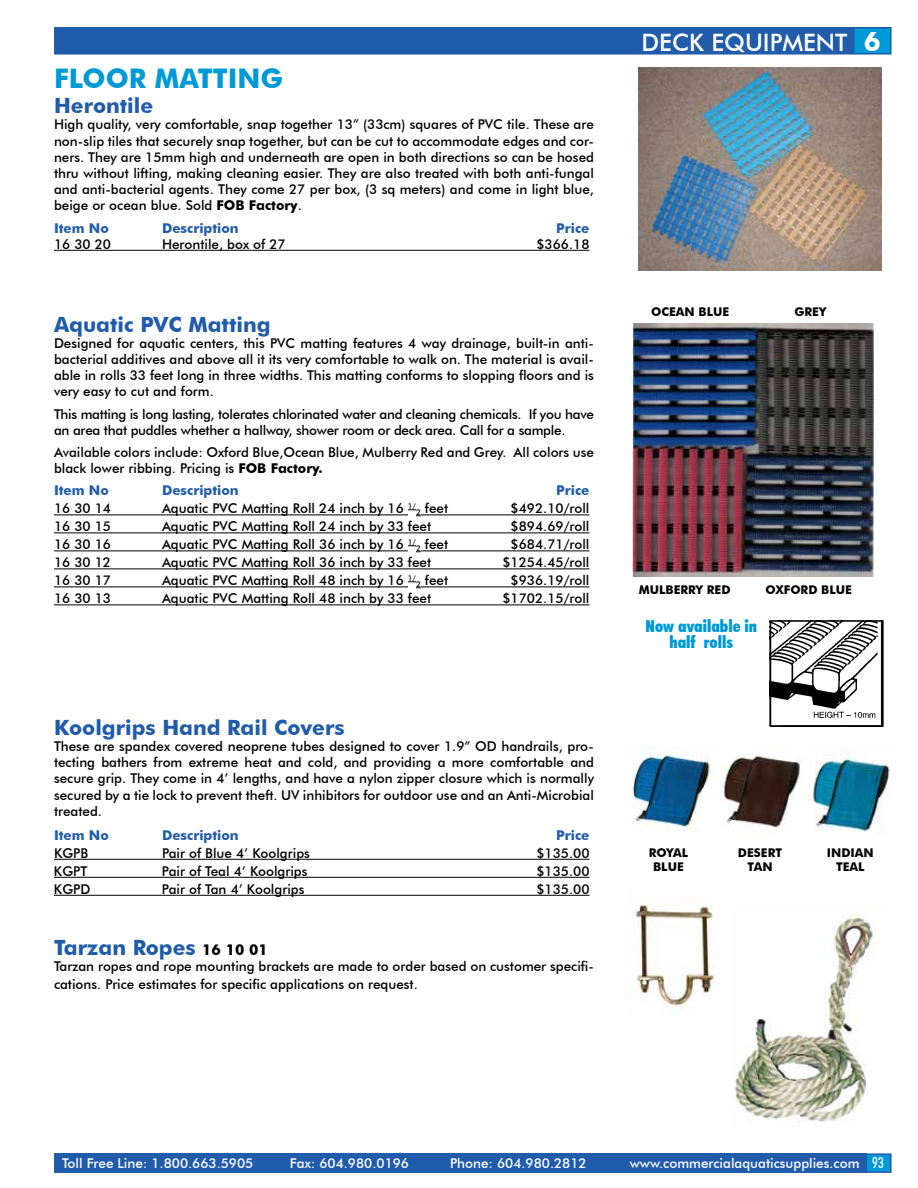
<style>
.page{position:relative;width:918px;height:1188px;background:#fff}
.page>*{position:absolute;margin:0;border:0;box-sizing:border-box;transform-origin:0 0}
.t1{font:700 27px "Futura BT";color:#0099d8}
.t2{font:500 24px "Futura BT";color:#fff}
.t3{font:700 21px "Futura BT";color:#205caa}
.t4{font:900 condensed 16.5px/16.5px "Futura BT";color:#0099d8;text-align:center}
.t5{font:500 13.5px/16.2px "Futura BT";color:#000;text-align:justify}
.t6{font:500 13.5px/16.2px "Futura BT";letter-spacing:-.02em;color:#000}
.t7{font:500 13.5px "Futura BT";color:#fff}
.t8{font:700 13.5px "Futura BT";color:#205caa}
.t9{font:700 12px/14.4px "Futura BT";color:#000;text-align:center}
.s1{font-weight:700}
.s2{font-size:15px;color:#000}
.s3{font-weight:700;font-size:27px}
.s4{font-stretch:condensed;font-size:15px}
</style>
<div class="page">
<div style="left:54px;top:1153px;width:812px;height:20px;background:#205caa"></div>
<div style="left:866px;top:1153px;width:26px;height:20px;background:#0099d8;border:2px solid #205caa"></div>
<div style="left:854px;top:28px;width:37px;height:26px;background:#0099d8"></div>
<div style="left:853px;top:27px;width:39px;height:28px;border:2px solid #205caa"></div>
<div style="left:54px;top:27px;width:800px;height:28px;background:#205caa;border:2px solid #205caa"></div>
<hr style="left:54px;top:250px;width:536px;height:1px;background:#000">
<hr style="left:54px;top:514px;width:354px;height:1px;background:#000">
<svg style="left:408px;top:509px;width:13px;height:7px"></svg>
<hr style="left:421px;top:514px;width:168px;height:1px;background:#000">
<hr style="left:54px;top:532px;width:536px;height:1px;background:#000">
<hr style="left:54px;top:550px;width:354px;height:1px;background:#000">
<svg style="left:408px;top:545px;width:13px;height:7px"></svg>
<hr style="left:421px;top:550px;width:168px;height:1px;background:#000">
<hr style="left:54px;top:568px;width:536px;height:1px;background:#000">
<hr style="left:54px;top:586px;width:354px;height:1px;background:#000">
<svg style="left:408px;top:581px;width:13px;height:7px"></svg>
<hr style="left:421px;top:586px;width:168px;height:1px;background:#000">
<hr style="left:54px;top:604px;width:536px;height:1px;background:#000">
<hr style="left:54px;top:859px;width:536px;height:1px;background:#000">
<hr style="left:54px;top:877px;width:536px;height:1px;background:#000">
<hr style="left:54px;top:895px;width:536px;height:1px;background:#000">
<img style="left:633px;top:324px;width:241px;height:252px">
<img style="left:769px;top:620px;width:112px;height:105px">
<div style="left:770px;top:620px;width:114px;height:107px;border:2px solid #000"></div>
<img style="left:638px;top:68px;width:243px;height:203px">
<img style="left:735px;top:914px;width:140px;height:208px">
<img style="left:627px;top:897px;width:87px;height:117px">
<img style="left:632px;top:746px;width:85px;height:86px">
<img style="left:719px;top:755px;width:81px;height:74px">
<img style="left:813px;top:749px;width:78px;height:83px">
<h1 class="t1" style="left:54px;top:62px;width:231px">FLOOR MATTING</h1>
<h3 class="t3" style="left:54px;top:93px;width:101px">Herontile</h3>
<p class="t5" style="left:54px;top:116px;width:542px">High quality, very comfortable, snap together 13” (33cm) squares of PVC tile. These are non-slip tiles that securely snap together, but can be cut to accommodate edges and cor&shy;ners. They are 15mm high and underneath are open in both directions so can be hosed thru without lifting, making cleaning easier. They are also treated with both anti-fungal and anti-bacterial agents. They come 27 per box, (3 sq meters) and come in light blue, beige or ocean blue. Sold <span class="s1">FOB Factory</span>.</p>
<p class="t8" style="left:54px;top:220px;width:56px">Item No</p>
<p class="t8" style="left:162px;top:220px;width:78px">Description</p>
<p class="t8" style="left:556px;top:220px;width:35px">Price</p>
<p class="t5" style="left:54px;top:236px;width:59px">16 30 20</p>
<p class="t5" style="left:162px;top:236px;width:125px">Herontile, box of 27</p>
<p class="t5" style="left:537px;top:236px;width:55px">$366.18</p>
<h3 class="t3" style="left:54px;top:311px;width:218px">Aquatic PVC Matting</h3>
<p class="t5" style="left:54px;top:335px;width:542px">Designed for aquatic centers, this PVC matting features 4 way drainage, built-in anti&shy;bacterial additives and above all it its very comfortable to walk on. The material is avail&shy;able in rolls 33 feet long in three widths. This matting conforms to slopping floors and is very easy to cut and form.</p>
<p class="t6" style="left:54px;top:406px;width:541px">This matting is long lasting, tolerates chlorinated water and cleaning chemicals. If you have an area that puddles whether a hallway, shower room or deck area. Call for a sample.</p>
<p class="t5" style="left:54px;top:444px;width:542px">Available colors include: Oxford Blue,Ocean Blue, Mulberry Red and Grey. All colors use black lower ribbing. Pricing is <span class="s1">FOB Factory.</span></p>
<p class="t8" style="left:54px;top:482px;width:56px">Item No</p>
<p class="t8" style="left:162px;top:482px;width:78px">Description</p>
<p class="t8" style="left:556px;top:482px;width:35px">Price</p>
<p class="t5" style="left:54px;top:500px;width:59px">16 30 14</p>
<p class="t5" style="left:162px;top:500px;width:288px">Aquatic PVC Matting Roll 24 inch by 16 <sup>1/</sup><sub>2</sub> feet</p>
<p class="t5" style="left:511px;top:500px;width:80px">$492.10/roll</p>
<p class="t5" style="left:54px;top:518px;width:59px">16 30 15</p>
<p class="t5" style="left:162px;top:518px;width:271px">Aquatic PVC Matting Roll 24 inch by 33 feet</p>
<p class="t5" style="left:511px;top:518px;width:80px">$894.69/roll</p>
<p class="t5" style="left:54px;top:536px;width:59px">16 30 16</p>
<p class="t5" style="left:162px;top:536px;width:288px">Aquatic PVC Matting Roll 36 inch by 16 <sup>1/</sup><sub>2</sub> feet</p>
<p class="t5" style="left:511px;top:536px;width:80px">$684.71/roll</p>
<p class="t5" style="left:54px;top:554px;width:59px">16 30 12</p>
<p class="t5" style="left:162px;top:554px;width:271px">Aquatic PVC Matting Roll 36 inch by 33 feet</p>
<p class="t5" style="left:503px;top:554px;width:88px">$1254.45/roll</p>
<p class="t5" style="left:54px;top:572px;width:59px">16 30 17</p>
<p class="t5" style="left:162px;top:572px;width:288px">Aquatic PVC Matting Roll 48 inch by 16 <sup>1/</sup><sub>2</sub> feet</p>
<p class="t5" style="left:511px;top:572px;width:80px">$936.19/roll</p>
<p class="t5" style="left:54px;top:590px;width:59px">16 30 13</p>
<p class="t5" style="left:162px;top:590px;width:271px">Aquatic PVC Matting Roll 48 inch by 33 feet</p>
<p class="t5" style="left:503px;top:590px;width:88px">$1702.15/roll</p>
<h3 class="t3" style="left:54px;top:715px;width:292px">Koolgrips Hand Rail Covers</h3>
<p class="t5" style="left:54px;top:738px;width:542px">These are spandex covered neoprene tubes designed to cover 1.9” OD handrails, pro&shy;tecting bathers from extreme heat and cold, and providing a more comfortable and secure grip. They come in 4’ lengths, and have a nylon zipper closure which is normally secured by a tie lock to prevent theft. UV inhibitors for outdoor use and an Anti-Microbial treated.</p>
<p class="t8" style="left:54px;top:827px;width:56px">Item No</p>
<p class="t8" style="left:162px;top:827px;width:78px">Description</p>
<p class="t8" style="left:556px;top:827px;width:35px">Price</p>
<p class="t5" style="left:54px;top:845px;width:36px">KGPB</p>
<p class="t5" style="left:162px;top:845px;width:149px">Pair of Blue 4’ Koolgrips</p>
<p class="t5" style="left:537px;top:845px;width:55px">$135.00</p>
<p class="t5" style="left:54px;top:863px;width:35px">KGPT</p>
<p class="t5" style="left:162px;top:863px;width:147px">Pair of Teal 4’ Koolgrips</p>
<p class="t5" style="left:537px;top:863px;width:55px">$135.00</p>
<p class="t5" style="left:54px;top:881px;width:38px">KGPD</p>
<p class="t5" style="left:162px;top:881px;width:144px">Pair of Tan 4’ Koolgrips</p>
<p class="t5" style="left:537px;top:881px;width:55px">$135.00</p>
<h3 class="t3" style="left:54px;top:935px;width:215px">Tarzan Ropes <span class="s2">16 10 01</span></h3>
<p class="t5" style="left:54px;top:957px;width:541px;line-height:18px">Tarzan ropes and rope mounting brackets are made to order based on customer specifi&shy;cations. Price estimates for specific applications on request.</p>
<h2 class="t2" style="left:642px;top:28px;width:241px">DECK EQUIPMENT <span class="s3">6</span></h2>
<p class="t9" style="left:651px;top:304px;width:79px">OCEAN BLUE</p>
<p class="t9" style="left:795px;top:304px;width:33px">GREY</p>
<p class="t9" style="left:639px;top:583px;width:93px">MULBERRY RED</p>
<p class="t9" style="left:766px;top:583px;width:88px">OXFORD BLUE</p>
<p class="t4" style="left:646px;top:618px;width:113px">Now available in half rolls</p>
<p class="t9" style="left:649px;top:845px;width:41px">ROYAL<br>BLUE</p>
<p class="t9" style="left:738px;top:845px;width:46px">DESERT<br>TAN</p>
<p class="t9" style="left:827px;top:845px;width:48px">INDIAN<br>TEAL</p>
<p class="t7" style="left:62px;top:1155px;width:193px">Toll Free Line: 1.800.663.5905</p>
<p class="t7" style="left:290px;top:1155px;width:121px">Fax: 604.980.0196</p>
<p class="t7" style="left:450px;top:1155px;width:138px">Phone: 604.980.2812</p>
<p class="t7" style="left:630px;top:1155px;width:255px">www.commercialaquaticsupplies.com <span class="s4">93</span></p>
</div>
